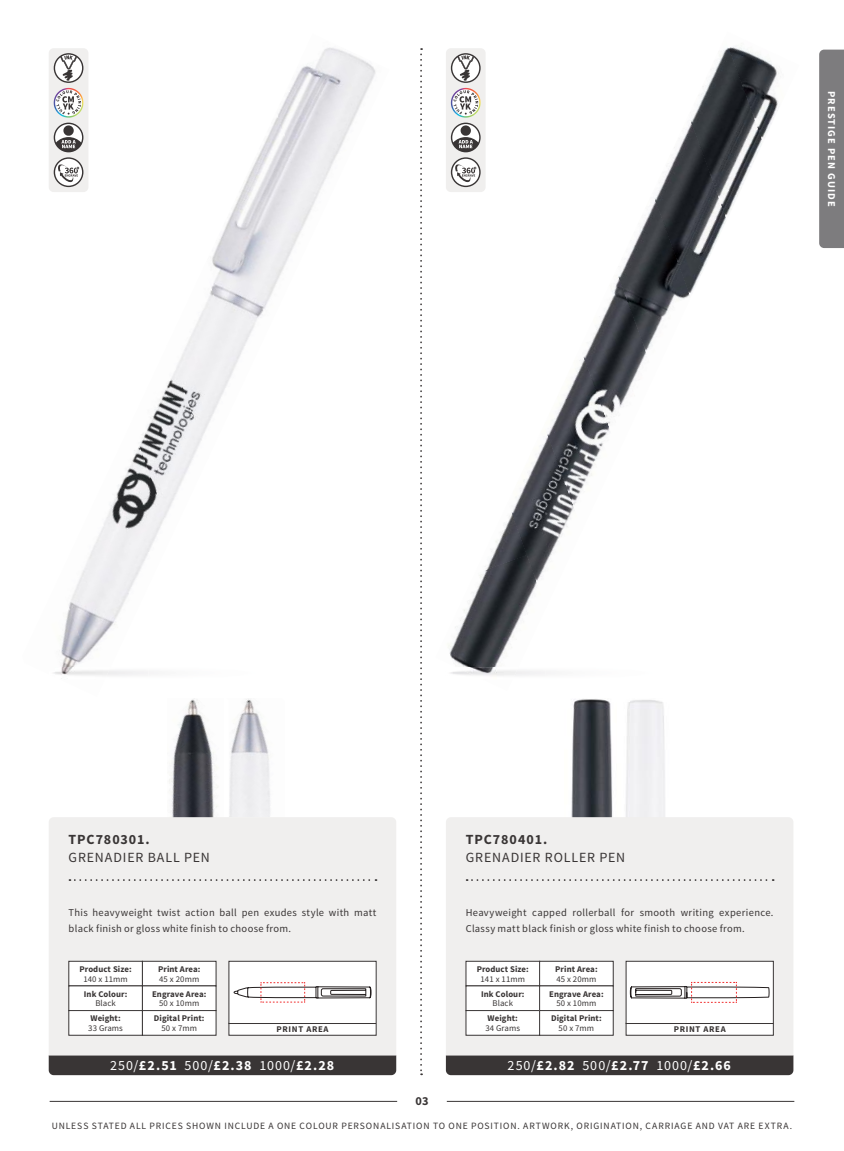
<style>
.page{position:relative;width:844px;height:1151px;background:#fff}
.page>*{position:absolute;margin:0;border:0;box-sizing:border-box;transform-origin:0 0}
.t1{font:700 14px "Source Sans Pro";letter-spacing:.065em;color:#fff}
.t2{font:14px "Source Sans Pro";letter-spacing:.06em;color:#393535}
.t3{font:700 14px "Source Sans Pro";letter-spacing:.07em;color:#393535}
.t4{font:700 12.25px "Source Sans Pro";color:#393535}
.t5{font:10.5px/15.8px "Source Sans Pro";letter-spacing:.03em;color:#393535}
.t6{font:700 10.5px "Source Sans Pro";letter-spacing:.1em;color:#fff}
.t7{font:9.62px "Source Sans Pro";letter-spacing:.09em;color:#393535}
.t8{font:700 8.75px "Source Sans Pro";letter-spacing:.01em;color:#393535}
.t9{font:8.75px "Source Sans Pro";letter-spacing:.01em;color:#393535}
.t10{font:700 8.75px "Source Sans Pro";letter-spacing:.075em;color:#393535}
.s1{font-weight:400}
</style>
<div class="page">
<div style="left:819px;top:50px;width:24px;height:198px;background:#7d7c7e"></div>
<hr style="left:446px;top:1101px;width:348px;height:1px;background:#393535">
<hr style="left:50px;top:1101px;width:347px;height:1px;background:#393535">
<img style="left:571px;top:699px;width:94px;height:118px">
<img style="left:229px;top:699px;width:41px;height:118px">
<img style="left:169px;top:698px;width:49px;height:119px">
<svg style="left:420px;top:48px;width:2px;height:1027px"></svg>
<div style="left:446px;top:1055px;width:347px;height:20px;background:#393535"></div>
<div style="left:49px;top:1055px;width:347px;height:20px;background:#393535"></div>
<div style="left:446px;top:817px;width:347px;height:238px;background:#f0efee"></div>
<div style="left:49px;top:817px;width:347px;height:238px;background:#f0efee"></div>
<div style="left:626px;top:1023px;width:147px;height:12px;background:#fff"></div>
<div style="left:229px;top:1023px;width:147px;height:12px;background:#fff"></div>
<svg style="left:466px;top:879px;width:307px;height:2px"></svg>
<svg style="left:69px;top:879px;width:307px;height:2px"></svg>
<div style="left:626px;top:961px;width:147px;height:62px;background:#fff"></div>
<svg style="left:629px;top:982px;width:140px;height:21px"></svg>
<div style="left:625px;top:961px;width:148px;height:63px;border:1px solid #393535"></div>
<div style="left:229px;top:961px;width:147px;height:62px;background:#fff"></div>
<svg style="left:234px;top:982px;width:137px;height:21px"></svg>
<div style="left:229px;top:961px;width:147px;height:63px;border:1px solid #393535"></div>
<div style="left:466px;top:961px;width:73px;height:25px;background:#fff"></div>
<div style="left:465px;top:961px;width:74px;height:25px;border:1px solid #393535"></div>
<div style="left:69px;top:961px;width:73px;height:25px;background:#fff"></div>
<div style="left:69px;top:961px;width:74px;height:25px;border:1px solid #393535"></div>
<div style="left:466px;top:986px;width:73px;height:24px;background:#fff"></div>
<div style="left:69px;top:986px;width:73px;height:24px;background:#fff"></div>
<div style="left:466px;top:1010px;width:73px;height:25px;background:#fff"></div>
<div style="left:465px;top:1010px;width:74px;height:25px;border:1px solid #393535"></div>
<div style="left:69px;top:1010px;width:73px;height:25px;background:#fff"></div>
<div style="left:69px;top:1010px;width:74px;height:25px;border:1px solid #393535"></div>
<img style="left:279px;top:47px;width:97px;height:101px">
<img style="left:212px;top:112px;width:105px;height:193px">
<img style="left:187px;top:267px;width:58px;height:158px">
<img style="left:296px;top:148px;width:45px;height:77px">
<img style="left:150px;top:345px;width:58px;height:158px">
<img style="left:114px;top:423px;width:58px;height:155px">
<img style="left:224px;top:305px;width:42px;height:75px">
<img style="left:80px;top:501px;width:56px;height:177px">
<img style="left:60px;top:578px;width:39px;height:89px">
<img style="left:55px;top:667px;width:56px;height:12px">
<img style="left:448px;top:574px;width:97px;height:102px">
<img style="left:507px;top:446px;width:56px;height:162px">
<img style="left:543px;top:360px;width:56px;height:170px">
<img style="left:484px;top:502px;width:43px;height:72px">
<img style="left:580px;top:284px;width:56px;height:169px">
<img style="left:616px;top:208px;width:69px;height:168px">
<img style="left:652px;top:129px;width:74px;height:169px">
<img style="left:688px;top:50px;width:74px;height:170px">
<img style="left:724px;top:46px;width:55px;height:97px">
<img style="left:456px;top:667px;width:62px;height:9px">
<div style="left:142px;top:961px;width:74px;height:25px;background:#fff"></div>
<div style="left:142px;top:961px;width:74px;height:25px;border:1px solid #393535"></div>
<div style="left:539px;top:961px;width:74px;height:25px;background:#fff"></div>
<div style="left:539px;top:961px;width:74px;height:25px;border:1px solid #393535"></div>
<div style="left:142px;top:986px;width:74px;height:24px;background:#fff"></div>
<div style="left:539px;top:986px;width:74px;height:24px;background:#fff"></div>
<div style="left:142px;top:1010px;width:74px;height:25px;background:#fff"></div>
<div style="left:142px;top:1010px;width:74px;height:25px;border:1px solid #393535"></div>
<div style="left:539px;top:1010px;width:74px;height:25px;background:#fff"></div>
<div style="left:539px;top:1010px;width:74px;height:25px;border:1px solid #393535"></div>
<div style="left:49px;top:48px;width:39px;height:144px;background:#f0efee;border-radius:5px"></div>
<div style="left:446px;top:48px;width:39px;height:144px;background:#f0efee;border-radius:5px"></div>
<svg style="left:54px;top:53px;width:29px;height:134px"></svg>
<svg style="left:450px;top:53px;width:30px;height:134px"></svg>
<p class="t6" style="left:838px;top:91px;width:117px;rotate:90deg">PRESTIGE PEN GUIDE</p>
<h1 class="t3" style="left:69px;top:831px;width:83px">TPC780301.</h1>
<h1 class="t2" style="left:69px;top:849px;width:143px">GRENADIER BALL PEN</h1>
<h1 class="t3" style="left:465px;top:831px;width:83px">TPC780401.</h1>
<h1 class="t2" style="left:465px;top:849px;width:161px">GRENADIER ROLLER PEN</h1>
<p class="t5" style="left:69px;top:905px;width:309px">This heavyweight twist action ball pen exudes style with matt black finish or gloss white finish to choose from.</p>
<p class="t5" style="left:465px;top:905px;width:309px">Heavyweight capped rollerball for smooth writing experience.<br>Classy matt black finish or gloss white finish to choose from.</p>
<p class="t8" style="left:79px;top:963px;width:54px">Product Size:</p>
<p class="t9" style="left:83px;top:973px;width:46px">140 x 11mm</p>
<p class="t8" style="left:158px;top:963px;width:44px">Print Area:</p>
<p class="t9" style="left:159px;top:973px;width:42px">45 x 20mm</p>
<p class="t8" style="left:476px;top:963px;width:54px">Product Size:</p>
<p class="t9" style="left:480px;top:973px;width:46px">141 x 11mm</p>
<p class="t8" style="left:555px;top:963px;width:44px">Print Area:</p>
<p class="t9" style="left:556px;top:973px;width:42px">45 x 20mm</p>
<p class="t8" style="left:84px;top:988px;width:45px">Ink Colour:</p>
<p class="t9" style="left:95px;top:998px;width:22px">Black</p>
<p class="t8" style="left:152px;top:988px;width:56px">Engrave Area:</p>
<p class="t9" style="left:159px;top:998px;width:42px">50 x 10mm</p>
<p class="t8" style="left:481px;top:988px;width:45px">Ink Colour:</p>
<p class="t9" style="left:492px;top:998px;width:22px">Black</p>
<p class="t8" style="left:549px;top:988px;width:56px">Engrave Area:</p>
<p class="t9" style="left:556px;top:998px;width:42px">50 x 10mm</p>
<p class="t8" style="left:90px;top:1013px;width:32px">Weight:</p>
<p class="t9" style="left:88px;top:1023px;width:36px">33 Grams</p>
<p class="t8" style="left:154px;top:1013px;width:52px">Digital Print:</p>
<p class="t9" style="left:161px;top:1023px;width:37px">50 x 7mm</p>
<p class="t8" style="left:487px;top:1013px;width:32px">Weight:</p>
<p class="t9" style="left:485px;top:1023px;width:36px">34 Grams</p>
<p class="t8" style="left:551px;top:1013px;width:52px">Digital Print:</p>
<p class="t9" style="left:558px;top:1023px;width:37px">50 x 7mm</p>
<p class="t10" style="left:276px;top:1023px;width:53px">PRINT AREA</p>
<p class="t10" style="left:673px;top:1023px;width:53px">PRINT AREA</p>
<h1 class="t1" style="left:110px;top:1056px;width:225px"><span class="s1">250/</span>£2.51 <span class="s1">500/</span>£2.38 <span class="s1">1000/</span>£2.28</h1>
<h1 class="t1" style="left:507px;top:1056px;width:225px"><span class="s1">250/</span>£2.82 <span class="s1">500/</span>£2.77 <span class="s1">1000/</span>£2.66</h1>
<p class="t4" style="left:415px;top:1093px;width:15px">03</p>
<p class="t7" style="left:52px;top:1120px;width:741px">UNLESS STATED ALL PRICES SHOWN INCLUDE A ONE COLOUR PERSONALISATION TO ONE POSITION. ARTWORK, ORIGINATION, CARRIAGE AND VAT ARE EXTRA.</p>
</div>
